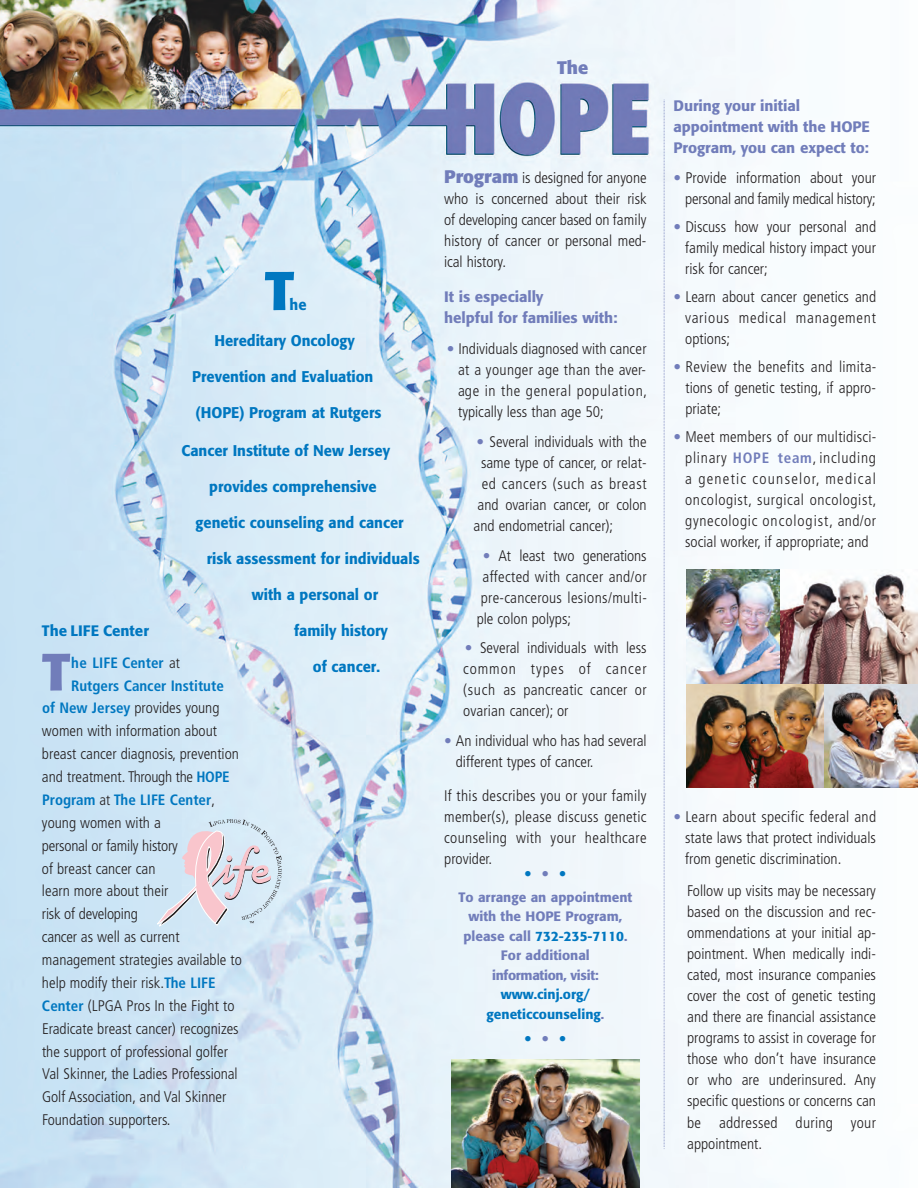
<style>
.page{position:relative;width:918px;height:1188px;background:#fff}
.page>*{position:absolute;margin:0;border:0;box-sizing:border-box;transform-origin:0 0}
.t1{font:700 54px "Formata BQ";color:#0077c0}
.t2{font:700 51.9px "Formata BQ";color:#717dba}
.t3{font:700 18px "Formata BQ";color:#717dba}
.t4{font:300 condensed 15.3px/21px "Frutiger";color:#231f20;text-align:justify}
.t5{font:500 15.3px "Formata BQ";color:#0077c0;scale:.95 1}
.t6{font:300 condensed 15.3px "Frutiger";letter-spacing:.02em;color:#231f20}
.t7{font:300 condensed 15.3px "Frutiger";letter-spacing:.04em;color:#231f20}
.t8{font:300 condensed 15.3px "Frutiger";color:#0077c0}
.t9{font:500 15px/21px "Formata BQ";letter-spacing:-.005em;color:#717dba}
.t10{font:700 condensed 15px/22.8px "Frutiger";color:#0077c0}
.t11{font:500 15px "Formata BQ";color:#0077c0}
.t12{font:500 13.5px/19.5px "Formata BQ";color:#717dba;text-align:center}
.t13{font:500 13.5px/19.5px "Formata BQ";color:#0077c0;text-align:center}
.s1{font-weight:300;color:#231f20}
.s2{font-weight:700;font-size:15px;color:#0077c0}
.s3{font-weight:300;font-size:15.3px;color:#231f20}
.s4{font-family:"Formata BQ";font-weight:700;font-stretch:normal;font-size:18px;color:#717dba}
.s5{color:#717dba}
.s6{color:#0077c0}
.s7{font-weight:700;font-size:15px;color:#717dba}
</style>
<div class="page">
<img style="left:0;top:0;width:780px;height:1188px">
<img style="left:451px;top:1060px;width:189px;height:128px">
<svg style="left:156px;top:819px;width:126px;height:107px;background:#d6dae5"></svg>
<img style="left:687px;top:570px;width:94px;height:114px">
<img style="left:781px;top:574px;width:137px;height:110px">
<img style="left:824px;top:684px;width:94px;height:104px">
<img style="left:687px;top:684px;width:137px;height:104px">
<svg style="left:664px;top:100px;width:1px;height:1049px"></svg>
<p class="t3" style="left:557px;top:57px;width:32px">The</p>
<h1 class="t1" style="left:265px;top:260px;width:31px">T</h1>
<p class="t5" style="left:290px;top:298px;width:19px">he</p>
<p class="t5" style="left:214px;top:334px;width:149px">Hereditary Oncology</p>
<p class="t5" style="left:192px;top:370px;width:192px">Prevention and Evaluation</p>
<p class="t5" style="left:196px;top:406px;width:197px">(HOPE) Program at Rutgers</p>
<p class="t5" style="left:182px;top:444px;width:221px">Cancer Institute of New Jersey</p>
<p class="t5" style="left:209px;top:480px;width:178px">provides comprehensive</p>
<p class="t5" style="left:196px;top:516px;width:221px">genetic counseling and cancer</p>
<p class="t5" style="left:207px;top:552px;width:226px">risk assessment for individuals</p>
<p class="t5" style="left:252px;top:588px;width:134px">with a personal or</p>
<p class="t5" style="left:294px;top:624px;width:100px">family history</p>
<p class="t5" style="left:313px;top:660px;width:72px">of cancer.</p>
<p class="t11" style="left:42px;top:624px;width:108px">The LIFE Center</p>
<h2 class="t2" style="left:42px;top:642px;width:30px">T</h2>
<p class="t10" style="left:71px;top:652px;width:154px">he LIFE Center <span class="s1">at<br></span>Rutgers Cancer Institute</p>
<p class="t4" style="left:42px;top:698px;width:199px;line-height:23px;text-align:left"><span class="s2">of New Jersey</span> provides young women with information about breast cancer diagnosis, prevention and treatment. Through the <span class="s2">HOPE</span></p>
<p class="t10" style="left:42px;top:789px;width:175px">Program <span class="s1">at</span> The LIFE Center<span class="s3">,</span></p>
<p class="t4" style="left:42px;top:812px;width:201px;line-height:23px;text-align:left">young women with a<br>personal or family history<br>of breast cancer can<br>learn more about their<br>risk of developing<br>cancer as well as current management strategies available to help modify their risk.<span class="s2">The LIFE<br>Center</span> (LPGA Pros In the Fight to<br>Eradicate breast cancer) recognizes the support of professional golfer<br>Val Skinner, the Ladies Professional<br>Golf Association, and Val Skinner<br>Foundation supporters.</p>
<p class="t4" style="left:444px;top:168px;width:204px"><span class="s4">Program</span> is designed for anyone who is concerned about their risk of developing cancer based on family history of cancer or personal med&shy;ical history.</p>
<p class="t9" style="left:444px;top:287px;width:175px">It is especially<br>helpful for families with:</p>
<p class="t4" style="left:458px;top:340px;width:191px;text-indent:-11px"><span class="s5">•</span> Individuals diagnosed with cancer at a younger age than the aver&shy;age in the general population, typically less than age 50;</p>
<p class="t4" style="left:477px;top:432px;width:172px"><span class="s5">•</span> Several individuals with the</p>
<p class="t4" style="left:481px;top:453px;width:167px">same type of cancer, or relat-</p>
<p class="t7" style="left:482px;top:478px;width:166px">ed cancers (such as breast</p>
<p class="t4" style="left:478px;top:495px;width:171px">and ovarian cancer, or colon</p>
<p class="t4" style="left:474px;top:516px;width:141px">and endometrial cancer);</p>
<p class="t4" style="left:483px;top:546px;width:165px"><span class="s5">•</span> At least two generations</p>
<p class="t6" style="left:483px;top:570px;width:166px">affected with cancer and/or</p>
<p class="t6" style="left:481px;top:591px;width:168px">pre-cancerous lesions/multi-</p>
<p class="t4" style="left:477px;top:609px;width:96px">ple colon polyps;</p>
<p class="t4" style="left:463px;top:639px;width:185px"><span class="s5">•</span> Several individuals with less common types of cancer (such as pancreatic cancer or ovarian cancer); or</p>
<p class="t4" style="left:456px;top:731px;width:192px;text-indent:-12px"><span class="s5">•</span> An individual who has had several different types of cancer.</p>
<p class="t4" style="left:444px;top:786px;width:204px">If this describes you or your family member(s), please discuss genetic counseling with your healthcare provider.</p>
<p class="t8" style="left:524px;top:867px;width:44px">•<span class="s5">•</span>•</p>
<p class="t12" style="left:459px;top:888px;width:175px">To arrange an appointment with the HOPE Program, please call <span class="s6">732-235-7110</span>.<br>For additional<br>information, visit:</p>
<p class="t13" style="left:487px;top:986px;width:119px">www.cinj.org/ geneticcounseling<span class="s5">.</span></p>
<p class="t8" style="left:524px;top:1033px;width:44px">•<span class="s5">•</span>•</p>
<p class="t9" style="left:674px;top:97px;width:198px">During your initial appointment with the HOPE<br>Program, you can expect to:</p>
<p class="t4" style="left:674px;top:168px;width:204px;text-align:right"><span class="s5">•</span> Provide information about your personal and family medical history;</p>
<p class="t4" style="left:685px;top:217px;width:192px;text-indent:-12px"><span class="s5">•</span> Discuss how your personal and family medical history impact your risk for cancer;</p>
<p class="t4" style="left:685px;top:288px;width:192px;text-indent:-12px"><span class="s5">•</span> Learn about cancer genetics and various medical management options;</p>
<p class="t4" style="left:685px;top:358px;width:192px;text-indent:-12px"><span class="s5">•</span> Review the benefits and limita&shy;tions of genetic testing, if appro&shy;priate;</p>
<p class="t4" style="left:685px;top:428px;width:193px;text-indent:-12px"><span class="s5">•</span> Meet members of our multidisci&shy;plinary <span class="s7">HOPE team</span>, including a genetic counselor, medical oncologist, surgical oncologist, gynecologic oncologist, and/or social worker, if appropriate; and</p>
<p class="t4" style="left:685px;top:807px;width:192px;text-indent:-12px"><span class="s5">•</span> Learn about specific federal and state laws that protect individuals from genetic discrimination.</p>
<p class="t4" style="left:687px;top:882px;width:190px">Follow up visits may be necessary based on the discussion and rec&shy;ommendations at your initial ap&shy;pointment. When medically indi&shy;cated, most insurance companies cover the cost of genetic testing and there are financial assistance programs to assist in coverage for those who don’t have insurance or who are underinsured. Any specific questions or concerns can be addressed during your appointment.</p>
</div>
